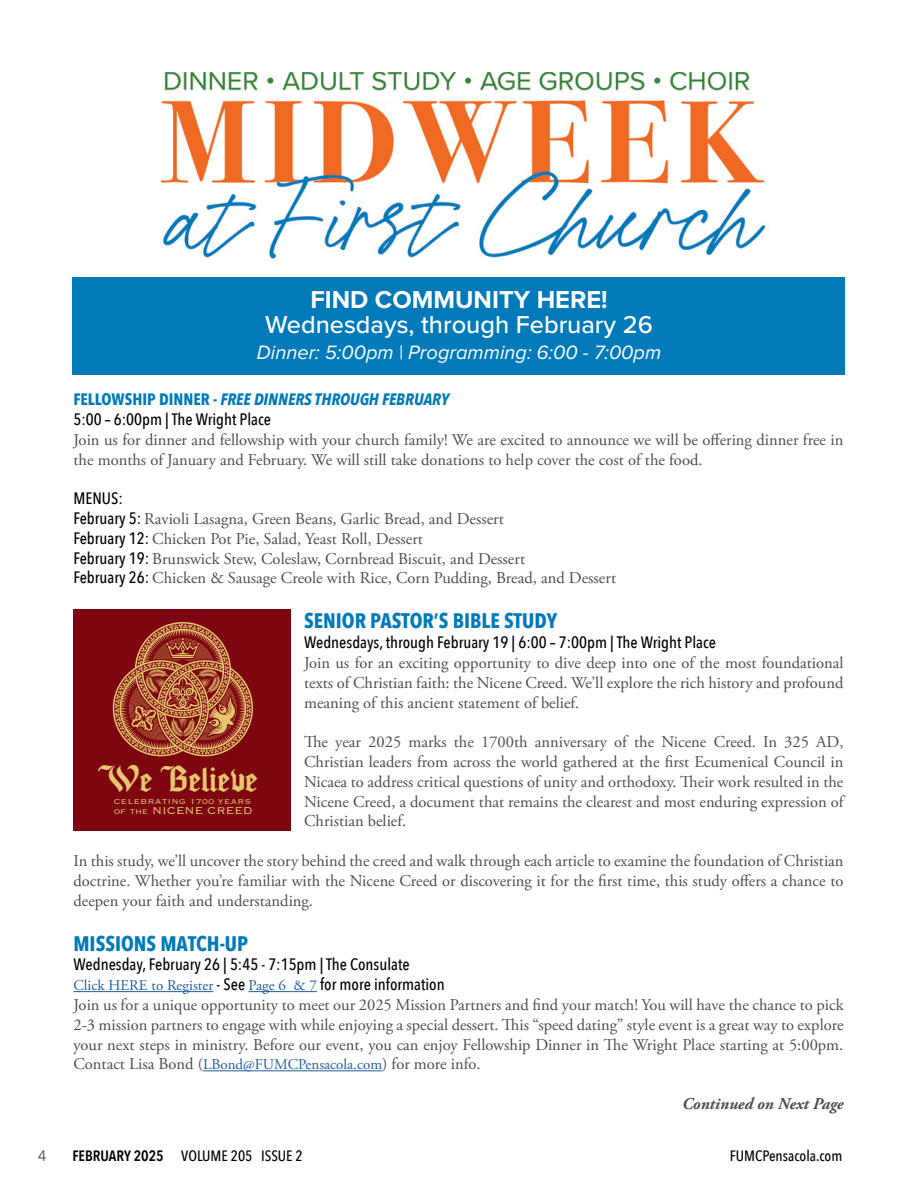
<style>
.page{position:relative;width:918px;height:1188px;background:#fff}
.page>*{position:absolute;margin:0;border:0;box-sizing:border-box;transform-origin:0 0}
.t1{font:31.5px "Seagramtfb";color:#e6c66e}
.t2{font:500 25.35px "Proxima Nova";color:#fff}
.t3{font:700 25.35px "Proxima Nova";color:#fff}
.t4{font:700 21px "Avenir Next Condensed";color:#007ab9}
.t5{font:italic 20.1px "Proxima Nova";color:#fff}
.t6{font:16.5px/19.8px "Adobe Garamond Pro";color:#4c4d4f;text-align:justify}
.t7{font:500 16.5px "Avenir Next Condensed";color:#000}
.t8{font:italic 700 16.5px/19.8px "Avenir Next Condensed";color:#007ab9}
.t9{font:italic 700 16.5px "Adobe Garamond Pro";color:#4c4d4f}
.t10{font:15px "Adobe Garamond Pro";color:#215e9e}
.t11{font:500 15px "Avenir Next Condensed";color:#000}
.t12{font:15px "Avenir Next";color:#4c4d4f}
.t13{font:300 12.9px "Copperplate";color:#e6c66e}
.t14{font:300 9.45px "Copperplate";letter-spacing:.045em;color:#e6c66e}
.s1{font-style:normal}
.s2{font-weight:500;font-style:normal;color:#000}
.s3{font-family:"Avenir Next Condensed";font-weight:500;color:#000}
.s4{font-family:"Avenir Next Condensed";font-weight:500;font-size:16.5px;color:#000}
.s5{font-size:15px;color:#215e9e}
.s6{font-size:9px}
.s7{font-weight:600}
</style>
<div class="page">
<img style="left:128px;top:72px;width:662px;height:206px">
<div style="left:72px;top:278px;width:773px;height:97px;background:#007ab9"></div>
<hr style="left:73px;top:991px;width:140px;height:1px;background:#215e9e">
<hr style="left:248px;top:991px;width:69px;height:1px;background:#215e9e">
<hr style="left:203px;top:1070px;width:179px;height:1px;background:#215e9e">
<div style="left:73px;top:609px;width:218px;height:221px;background:#7d0610"></div>
<svg style="left:113px;top:622px;width:140px;height:135px"></svg>
<h2 class="t3" style="left:310px;top:284px;width:299px">FIND COMMUNITY HERE!</h2>
<h2 class="t2" style="left:265px;top:306px;width:389px">Wednesdays, through February 26</h2>
<p class="t5" style="left:257px;top:340px;width:406px">Dinner: 5:00pm | Programming: 6:00 - 7:00pm</p>
<p class="t8" style="left:73px;top:389px;width:377px"><span class="s1">FELLOWSHIP DINNER -</span> FREE DINNERS THROUGH FEBRUARY<br><span class="s2">5:00 – 6:00pm | The Wright Place</span></p>
<p class="t6" style="left:73px;top:430px;width:772px">Join us for dinner and fellowship with your church family! We are excited to announce we will be offering dinner free in the months of January and February. We will still take donations to help cover the cost of the food.</p>
<p class="t7" style="left:73px;top:488px;width:51px">MENUS:</p>
<p class="t6" style="left:73px;top:509px;width:544px;text-align:left"><span class="s3">February 5:</span> Ravioli Lasagna, Green Beans, Garlic Bread, and Dessert<br><span class="s3">February 12:</span> Chicken Pot Pie, Salad, Yeast Roll, Dessert<br><span class="s3">February 19:</span> Brunswick Stew, Coleslaw, Cornbread Biscuit, and Dessert<br><span class="s3">February 26:</span> Chicken &amp; Sausage Creole with Rice, Corn Pudding, Bread, and Dessert</p>
<p class="t4" style="left:304px;top:608px;width:255px">SENIOR PASTOR’S BIBLE STUDY</p>
<p class="t7" style="left:304px;top:632px;width:413px">Wednesdays, through February 19 | 6:00 – 7:00pm | The Wright Place</p>
<p class="t6" style="left:304px;top:653px;width:541px">Join us for an exciting opportunity to dive deep into one of the most foundational texts of Christian faith: the Nicene Creed. We’ll explore the rich history and profound meaning of this ancient statement of belief.</p>
<p class="t6" style="left:304px;top:733px;width:541px">The year 2025 marks the 1700th anniversary of the Nicene Creed. In 325 AD, Christian leaders from across the world gathered at the first Ecumenical Council in Nicaea to address critical questions of unity and orthodoxy. Their work resulted in the Nicene Creed, a document that remains the clearest and most enduring expression of Christian belief.</p>
<p class="t6" style="left:73px;top:851px;width:772px">In this study, we’ll uncover the story behind the creed and walk through each article to examine the foundation of Christian doctrine. Whether you’re familiar with the Nicene Creed or discovering it for the first time, this study offers a chance to deepen your faith and understanding.</p>
<p class="t4" style="left:73px;top:930px;width:176px">MISSIONS MATCH-UP</p>
<p class="t7" style="left:73px;top:955px;width:338px">Wednesday, February 26 | 5:45 - 7:15pm | The Consulate</p>
<p class="t10" style="left:73px;top:976px;width:373px">Click HERE to Register <span class="s4">- See</span> Page 6 &amp; 7 <span class="s4">for more information</span></p>
<p class="t6" style="left:73px;top:995px;width:772px">Join us for a unique opportunity to meet our 2025 Mission Partners and find your match! You will have the chance to pick 2-3 mission partners to engage with while enjoying a special dessert. This “speed dating” style event is a great way to explore your next steps in ministry. Before our event, you can enjoy Fellowship Dinner in The Wright Place starting at 5:00pm.<br>Contact Lisa Bond (<span class="s5">LBond@FUMCPensacola.com</span>) for more info.</p>
<p class="t9" style="left:682px;top:1094px;width:163px">Continued on Next Page</p>
<h1 class="t1" style="left:98px;top:760px;width:162px">We Believe</h1>
<p class="t14" style="left:114px;top:795px;width:139px">CELEBRATING 1700 YEARS</p>
<p class="t13" style="left:114px;top:802px;width:140px"><span class="s6">OF THE</span> NICENE CREED</p>
<p class="t12" style="left:38px;top:1143px;width:10px">4</p>
<p class="t11" style="left:72px;top:1147px;width:232px"><span class="s7">FEBRUARY 2025</span> VOLUME 205 ISSUE 2</p>
<p class="t11" style="left:730px;top:1147px;width:114px">FUMCPensacola.com</p>
</div>
